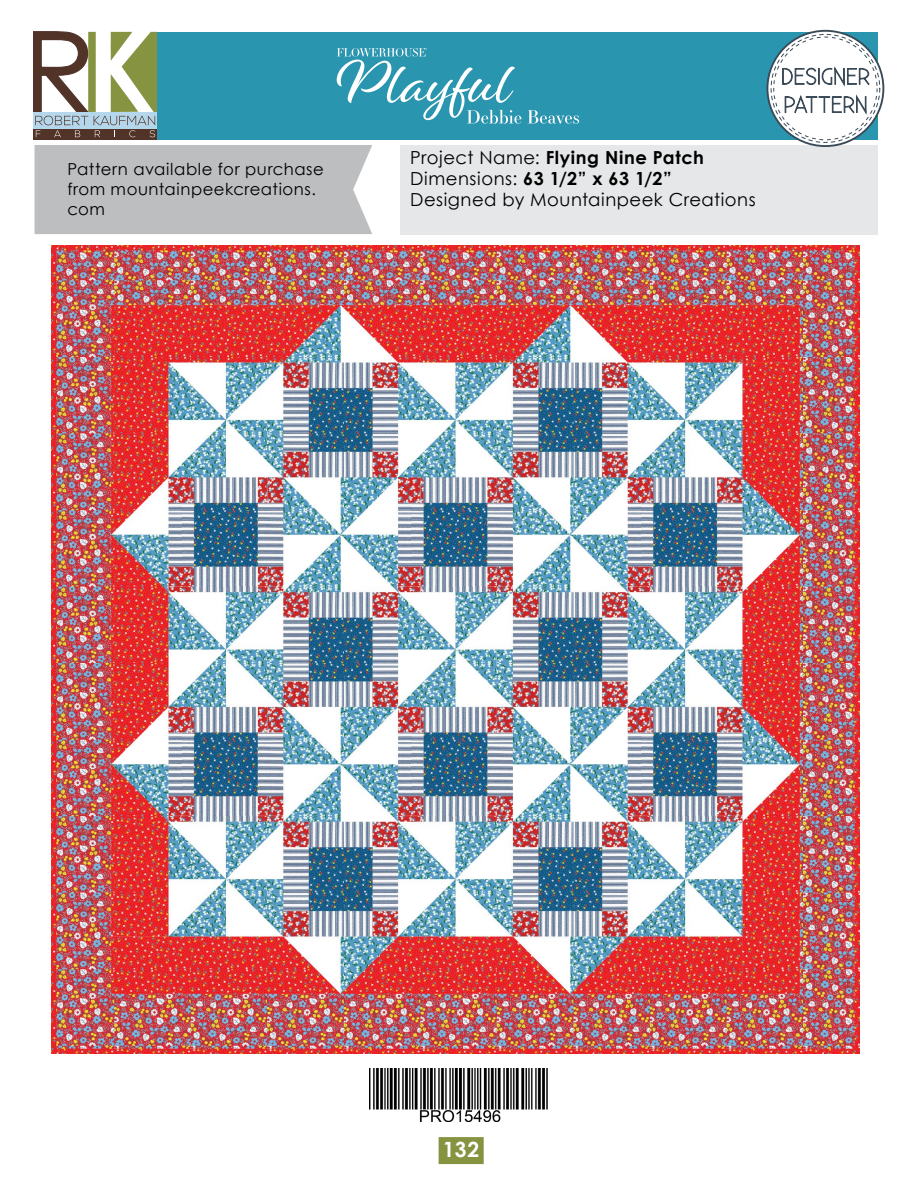
<style>
.page{position:relative;width:918px;height:1188px;background:#fff}
.page>*{position:absolute;margin:0;border:0;box-sizing:border-box;transform-origin:0 0}
.t1{font:700 21px "Century Gothic";color:#fff}
.t2{font:18px/21px "Century Gothic";letter-spacing:.03em;color:#000}
.t3{font:16.5px/19.8px "Century Gothic";letter-spacing:.03em;color:#000}
.s1{font-weight:700}
</style>
<div class="page">
<div style="left:439px;top:1137px;width:45px;height:27px;background:#869441"></div>
<img style="left:369px;top:1068px;width:179px;height:54px">
<img style="left:51px;top:245px;width:809px;height:809px">
<div style="left:35px;top:145px;width:337px;height:89px;background:#bcbec0"></div>
<div style="left:400px;top:145px;width:478px;height:89px;background:#e6e7e8"></div>
<div style="left:153px;top:32px;width:725px;height:107px;background:#2a95af"></div>
<svg style="left:34px;top:32px;width:123px;height:107px"></svg>
<svg style="left:767px;top:31px;width:116px;height:115px"></svg>
<div style="left:767px;top:30px;width:117px;height:117px;border:2px solid #3a4a57;border-radius:50%"></div>
<svg style="left:771px;top:34px;width:109px;height:108px"></svg>
<div style="left:774px;top:37px;width:103px;height:103px;background:#fff;border-radius:50%"></div>
<svg style="left:782px;top:66px;width:88px;height:51px"></svg>
<svg style="left:528px;top:110px;width:51px;height:14px"></svg>
<svg style="left:337px;top:48px;width:184px;height:76px"></svg>
<p class="t3" style="left:67px;top:159px;width:258px">Pattern available for purchase from mountainpeekcreations. com</p>
<p class="t2" style="left:410px;top:147px;width:347px">Project Name: <span class="s1">Flying Nine Patch<br></span>Dimensions: <span class="s1">63 1/2” x 63 1/2”<br></span>Designed by Mountainpeek Creations</p>
<p class="t1" style="left:443px;top:1134px;width:38px">132</p>
</div>
